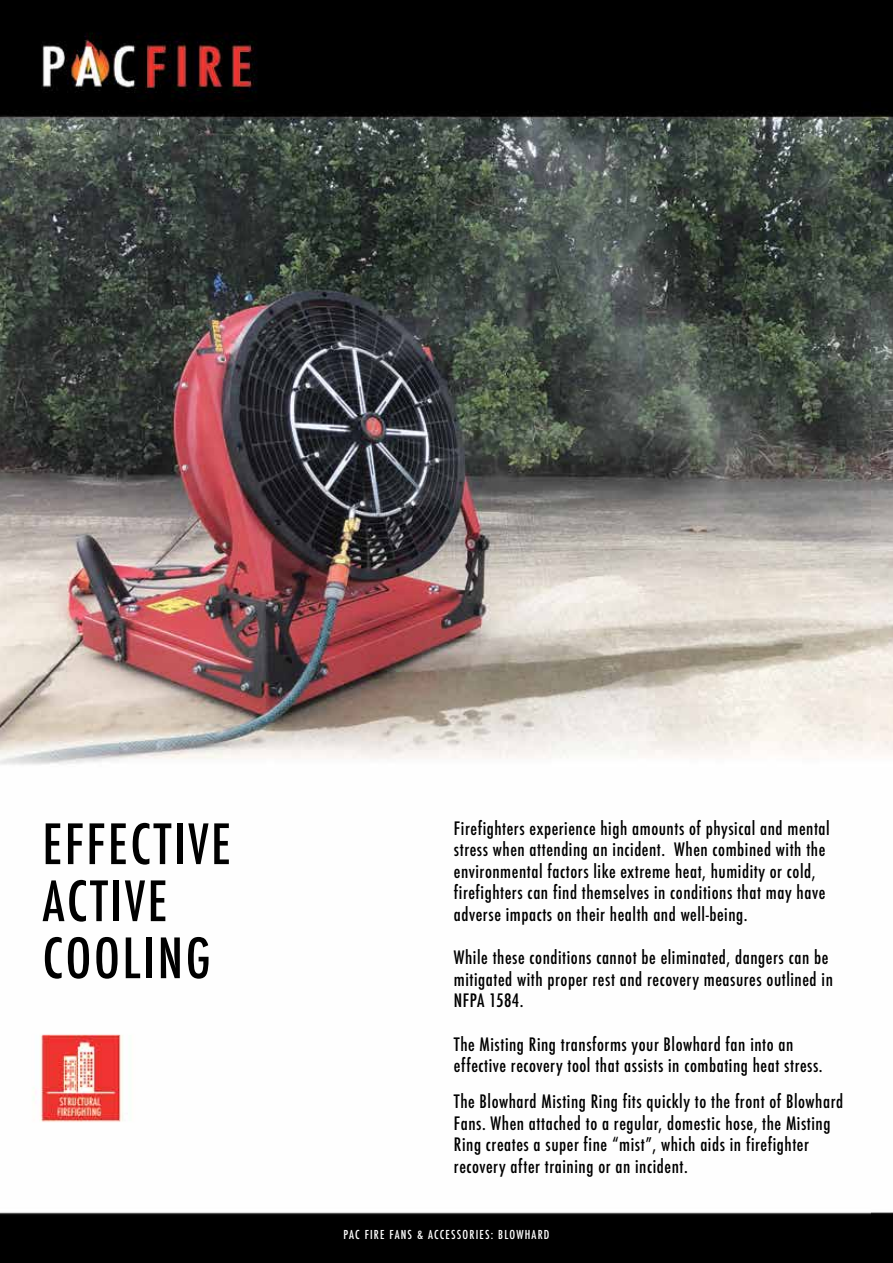
<style>
.page{position:relative;width:893px;height:1263px;background:#fff}
.page>*{position:absolute;margin:0;border:0;box-sizing:border-box;transform-origin:0 0}
.t1{font:500 condensed 54px/57px "Futura";letter-spacing:.05em;color:#000}
.t2{font:500 condensed 18px/21.6px "Futura";letter-spacing:.03em;color:#000}
.t3{font:500 condensed 12px "Futura";letter-spacing:.1em;color:#fff}
</style>
<div class="page">
<img style="left:0;top:0;width:872px;height:1263px">
<img style="left:872px;top:0;width:21px;height:1263px">
<h1 class="t1" style="left:43px;top:815px;width:190px">EFFECTIVE<br>ACTIVE<br>COOLING</h1>
<p class="t2" style="left:454px;top:817px;width:377px">Firefighters experience high amounts of physical and mental stress when attending an incident. When combined with the environmental factors like extreme heat, humidity or cold, firefighters can find themselves in conditions that may have adverse impacts on their health and well-being.</p>
<p class="t2" style="left:454px;top:946px;width:381px">While these conditions cannot be eliminated, dangers can be mitigated with proper rest and recovery measures outlined in<br>NFPA 1584.</p>
<p class="t2" style="left:454px;top:1033px;width:370px">The Misting Ring transforms your Blowhard fan into an effective recovery tool that assists in combating heat stress.</p>
<p class="t2" style="left:454px;top:1090px;width:391px">The Blowhard Misting Ring fits quickly to the front of Blowhard Fans. When attached to a regular, domestic hose, the Misting Ring creates a super fine “mist”, which aids in firefighter recovery after training or an incident.</p>
<p class="t3" style="left:344px;top:1227px;width:207px">PAC FIRE FANS &amp; ACCESSORIES: BLOWHARD</p>
</div>
